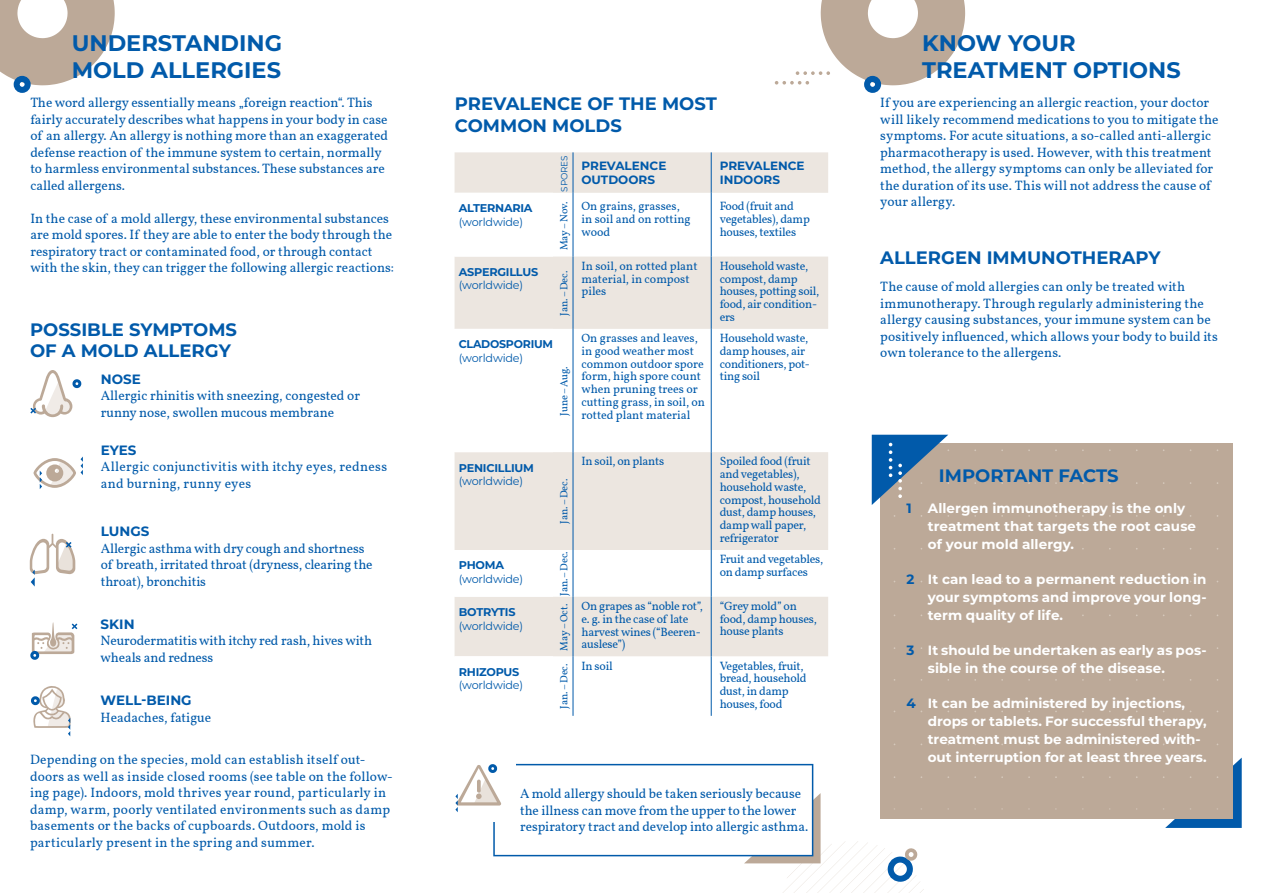
<style>
.page{position:relative;width:1263px;height:893px;background:#fff}
.page>*{position:absolute;margin:0;border:0;box-sizing:border-box;transform-origin:0 0}
.t1{font:700 22.5px/27px "Montserrat";color:#015aaa}
.t2{font:700 18px/21.6px "Montserrat";color:#015aaa}
.t3{font:13.5px/16.5px "Vollkorn";color:#015aaa}
.t4{font:700 13.5px/18px "Montserrat";color:#fff}
.t5{font:13.5px/16.5px "Vollkorn";letter-spacing:.025em;color:#015aaa}
.t6{font:700 13.5px "Montserrat";color:#015aaa}
.t7{font:12px/12.8px "Vollkorn";letter-spacing:-.02em;color:#015aaa}
.t8{font:12px/12.8px "Vollkorn";color:#015aaa}
.t9{font:700 12px/13.5px "Montserrat";color:#015aaa}
.t10{font:11.25px "Montserrat";letter-spacing:-.02em;color:#015aaa}
.t11{font:700 11.25px "Montserrat";letter-spacing:-.02em;color:#015aaa}
.t12{font:10.5px "Vollkorn";color:#015aaa}
.t13{font:9px "Montserrat";letter-spacing:-.02em;color:#015aaa}
.s1{color:#015aaa}
</style>
<div class="page">
<svg style="left:455px;top:152px;width:373px;height:504px;fill:#ece6e0"></svg>
<svg style="left:455px;top:193px;width:98px;height:463px"></svg>
<hr style="left:711px;top:152px;width:1px;height:41px;background:#015aaa">
<hr style="left:711px;top:193px;width:1px;height:64px;background:#015aaa">
<hr style="left:711px;top:257px;width:1px;height:72px;background:#015aaa">
<hr style="left:711px;top:329px;width:1px;height:123px;background:#015aaa">
<hr style="left:711px;top:452px;width:1px;height:98px;background:#015aaa">
<hr style="left:711px;top:550px;width:1px;height:47px;background:#015aaa">
<hr style="left:711px;top:597px;width:1px;height:59px;background:#015aaa">
<hr style="left:711px;top:656px;width:1px;height:60px;background:#015aaa">
<hr style="left:573px;top:152px;width:1px;height:41px;background:#015aaa">
<hr style="left:573px;top:193px;width:1px;height:64px;background:#015aaa">
<hr style="left:573px;top:257px;width:1px;height:72px;background:#015aaa">
<hr style="left:573px;top:329px;width:1px;height:123px;background:#015aaa">
<hr style="left:573px;top:452px;width:1px;height:98px;background:#015aaa">
<hr style="left:573px;top:550px;width:1px;height:47px;background:#015aaa">
<hr style="left:573px;top:597px;width:1px;height:59px;background:#015aaa">
<hr style="left:573px;top:656px;width:1px;height:60px;background:#015aaa">
<svg style="left:0;top:0;width:115px;height:93px"></svg>
<div style="left:14px;top:76px;width:17px;height:17px;border:6px solid #015aaa;border-radius:50%"></div>
<svg style="left:775px;top:0;width:191px;height:93px"></svg>
<div style="left:864px;top:76px;width:17px;height:17px;border:6px solid #015aaa;border-radius:50%"></div>
<svg style="left:34px;top:457px;width:49px;height:32px"></svg>
<svg style="left:31px;top:686px;width:40px;height:50px"></svg>
<svg style="left:30px;top:622px;width:48px;height:38px"></svg>
<svg style="left:30px;top:370px;width:52px;height:47px"></svg>
<div style="left:880px;top:443px;width:353px;height:376px;background:#bca998"></div>
<svg style="left:455px;top:763px;width:469px;height:130px"></svg>
<svg style="left:1163px;top:758px;width:79px;height:70px"></svg>
<svg style="left:872px;top:435px;width:77px;height:70px"></svg>
<svg style="left:30px;top:534px;width:45px;height:53px"></svg>
<h1 class="t1" style="left:72px;top:29px;width:212px">UNDERSTANDING<br>MOLD ALLERGIES</h1>
<h1 class="t1" style="left:922px;top:29px;width:260px">KNOW YOUR<br>TREATMENT OPTIONS</h1>
<p class="t3" style="left:30px;top:93px;width:359px">The word allergy essentially means „foreign reaction“. This fairly accurately describes what happens in your body in case of an allergy. An allergy is nothing more than an exaggerated defense reaction of the immune system to certain, normally to harmless environmental substances. These substances are called allergens.</p>
<p class="t3" style="left:30px;top:209px;width:365px">In the case of a mold allergy, these environmental substances are mold spores. If they are able to enter the body through the respiratory tract or contaminated food, or through contact with the skin, they can trigger the following allergic reactions:</p>
<h2 class="t2" style="left:30px;top:318px;width:208px">POSSIBLE SYMPTOMS<br>OF A MOLD ALLERGY</h2>
<p class="t6" style="left:101px;top:369px;width:41px">NOSE</p>
<p class="t3" style="left:101px;top:386px;width:261px">Allergic rhinitis with sneezing, congested or runny nose, swollen mucous membrane</p>
<p class="t6" style="left:101px;top:440px;width:37px">EYES</p>
<p class="t5" style="left:101px;top:457px;width:288px">Allergic conjunctivitis with itchy eyes, redness and burning, runny eyes</p>
<p class="t6" style="left:101px;top:522px;width:50px">LUNGS</p>
<p class="t3" style="left:101px;top:539px;width:273px">Allergic asthma with dry cough and shortness of breath, irritated throat (dryness, clearing the throat), bronchitis</p>
<p class="t6" style="left:101px;top:614px;width:35px">SKIN</p>
<p class="t3" style="left:101px;top:631px;width:273px">Neurodermatitis with itchy red rash, hives with wheals and redness</p>
<p class="t6" style="left:101px;top:691px;width:93px">WELL-BEING</p>
<p class="t3" style="left:101px;top:708px;width:112px">Headaches, fatigue</p>
<p class="t3" style="left:30px;top:750px;width:364px">Depending on the species, mold can establish itself out&shy;doors as well as inside closed rooms (see table on the follow&shy;ing page). Indoors, mold thrives year round, particularly in damp, warm, poorly ventilated environments such as damp basements or the backs of cupboards. Outdoors, mold is particularly present in the spring and summer.</p>
<h2 class="t2" style="left:455px;top:92px;width:263px">PREVALENCE OF THE MOST<br>COMMON MOLDS</h2>
<p class="t11" style="left:459px;top:200px;width:75px">ALTERNARIA</p>
<p class="t10" style="left:459px;top:214px;width:66px">(worldwide)</p>
<p class="t11" style="left:459px;top:264px;width:81px">ASPERGILLUS</p>
<p class="t10" style="left:459px;top:278px;width:66px">(worldwide)</p>
<p class="t13" style="left:558px;top:192px;width:37px;rotate:-90deg">SPORES</p>
<p class="t12" style="left:556px;top:250px;width:50px;rotate:-90deg">May – Nov.</p>
<p class="t12" style="left:556px;top:316px;width:47px;rotate:-90deg">Jan. – Dec.</p>
<p class="t11" style="left:459px;top:336px;width:96px">CLADOSPORIUM</p>
<p class="t10" style="left:459px;top:350px;width:66px">(worldwide)</p>
<p class="t12" style="left:556px;top:416px;width:51px;rotate:-90deg">June – Aug.</p>
<p class="t9" style="left:581px;top:158px;width:86px">PREVALENCE<br>OUTDOORS</p>
<p class="t9" style="left:720px;top:158px;width:86px">PREVALENCE<br>INDOORS</p>
<p class="t8" style="left:581px;top:199px;width:111px">On grains, grasses, in soil and on rotting wood</p>
<p class="t7" style="left:720px;top:199px;width:92px">Food (fruit and vegetables), damp houses, textiles</p>
<p class="t8" style="left:581px;top:259px;width:118px">In soil, on rotted plant material, in compost piles</p>
<p class="t7" style="left:720px;top:259px;width:101px">Household waste, compost, damp houses, potting soil, food, air condition&shy;ers</p>
<p class="t8" style="left:581px;top:331px;width:125px">On grasses and leaves, in good weather most common outdoor spore form, high spore count when pruning trees or cutting grass, in soil, on rotted plant material</p>
<p class="t7" style="left:720px;top:331px;width:92px">Household waste, damp houses, air conditioners, pot&shy;ting soil</p>
<p class="t11" style="left:459px;top:459px;width:77px">PENICILLIUM</p>
<p class="t10" style="left:459px;top:473px;width:66px">(worldwide)</p>
<p class="t11" style="left:459px;top:557px;width:47px">PHOMA</p>
<p class="t10" style="left:459px;top:571px;width:66px">(worldwide)</p>
<p class="t11" style="left:459px;top:604px;width:58px">BOTRYTIS</p>
<p class="t10" style="left:459px;top:618px;width:66px">(worldwide)</p>
<p class="t11" style="left:459px;top:664px;width:62px">RHIZOPUS</p>
<p class="t10" style="left:459px;top:677px;width:66px">(worldwide)</p>
<p class="t12" style="left:556px;top:524px;width:47px;rotate:-90deg">Jan. – Dec.</p>
<p class="t12" style="left:556px;top:596px;width:46px;rotate:-90deg">Jan. – Dec.</p>
<p class="t12" style="left:556px;top:651px;width:48px;rotate:-90deg">May – Oct.</p>
<p class="t12" style="left:556px;top:709px;width:47px;rotate:-90deg">Jan. – Dec.</p>
<p class="t7" style="left:581px;top:454px;width:84px">In soil, on plants</p>
<p class="t7" style="left:720px;top:454px;width:103px">Spoiled food (fruit and vegetables), household waste, compost, household dust, damp houses, damp wall paper, refrigerator</p>
<p class="t7" style="left:720px;top:552px;width:105px">Fruit and vegetables, on damp surfaces</p>
<p class="t7" style="left:581px;top:599px;width:123px">On grapes as “noble rot”, e. g. in the case of late harvest wines (“Beeren&shy;auslese”)</p>
<p class="t7" style="left:720px;top:599px;width:99px">“Grey mold” on food, damp houses, house plants</p>
<p class="t7" style="left:581px;top:658px;width:33px">In soil</p>
<p class="t7" style="left:720px;top:658px;width:88px">Vegetables, fruit, bread, household dust, in damp</p>
<p class="t7" style="left:720px;top:697px;width:64px">houses, food</p>
<p class="t3" style="left:520px;top:785px;width:290px">A mold allergy should be taken seriously because the illness can move from the upper to the lower respiratory tract and develop into allergic asthma.</p>
<p class="t3" style="left:880px;top:94px;width:340px">If you are experiencing an allergic reaction, your doctor will likely recommend medications to you to mitigate the symptoms. For acute situations, a so-called anti-allergic pharmacotherapy is used. However, with this treatment method, the allergy symptoms can only be alleviated for the duration of its use. This will not address the cause of your allergy.</p>
<h2 class="t2" style="left:880px;top:246px;width:282px">ALLERGEN IMMUNOTHERAPY</h2>
<p class="t3" style="left:880px;top:278px;width:339px">The cause of mold allergies can only be treated with immunotherapy. Through regularly administering the allergy causing substances, your immune system can be positively influenced, which allows your body to build its own tolerance to the allergens.</p>
<h2 class="t2" style="left:939px;top:464px;width:181px">IMPORTANT FACTS</h2>
<p class="t4" style="left:928px;top:498px;width:270px;text-indent:-21px"><span class="s1">1</span> Allergen immunotherapy is the only treatment that targets the root cause of your mold allergy.</p>
<p class="t4" style="left:928px;top:569px;width:280px;text-align:justify;text-indent:-21px"><span class="s1">2</span> It can lead to a permanent reduction in your symptoms and improve your long&shy;term quality of life.</p>
<p class="t4" style="left:928px;top:640px;width:280px;text-indent:-21px"><span class="s1">3</span> It should be undertaken as early as pos&shy;sible in the course of the disease.</p>
<p class="t4" style="left:928px;top:693px;width:280px;text-indent:-21px"><span class="s1">4</span> It can be administered by injections, drops or tablets. For successful therapy, treatment must be administered with&shy;out interruption for at least three years.</p>
</div>
